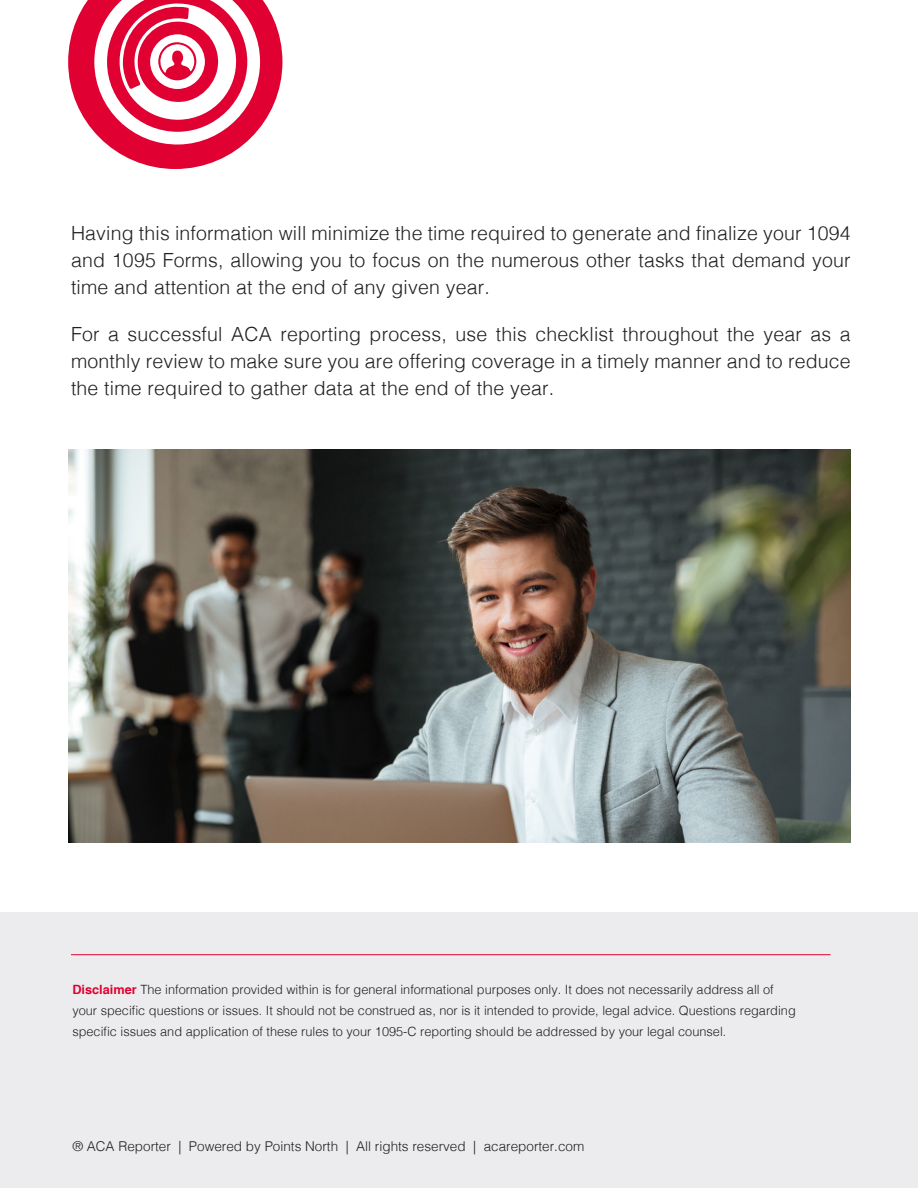
<style>
.page{position:relative;width:918px;height:1188px;background:#fff}
.page>*{position:absolute;margin:0;border:0;box-sizing:border-box;transform-origin:0 0}
.t1{font:300 19.5px/27px "Helvetica";letter-spacing:.01em;color:#231f20;text-align:justify}
.t2{font:300 13.5px "Helvetica";color:#231f20}
.t3{font:300 12.75px/21px "Helvetica";color:#231f20}
.s1{font-family:"Helvetica cyr";font-weight:700;color:#e00031}
</style>
<div class="page">
<div style="left:0;top:913px;width:918px;height:275px;background:#ececee"></div>
<svg style="left:68px;top:0;width:214px;height:169px"></svg>
<hr style="left:71px;top:954px;width:760px;height:1px;background:#e00031">
<img style="left:68px;top:449px;width:783px;height:393px">
<p class="t1" style="left:71px;top:218px;width:781px">Having this information will minimize the time required to generate and finalize your 1094 and 1095 Forms, allowing you to focus on the numerous other tasks that demand your time and attention at the end of any given year.</p>
<p class="t1" style="left:71px;top:319px;width:781px">For a successful ACA reporting process, use this checklist throughout the year as a monthly review to make sure you are offering coverage in a timely manner and to reduce the time required to gather data at the end of the year.</p>
<p class="t3" style="left:72px;top:978px;width:725px"><span class="s1">Disclaimer</span> The information provided within is for general informational purposes only. It does not necessarily address all of your specific questions or issues. It should not be construed as, nor is it intended to provide, legal advice. Questions regarding specific issues and application of these rules to your 1095-C reporting should be addressed by your legal counsel.</p>
<p class="t2" style="left:72px;top:1135px;width:513px">® ACA Reporter | Powered by Points North | All rights reserved | acareporter.com</p>
</div>
